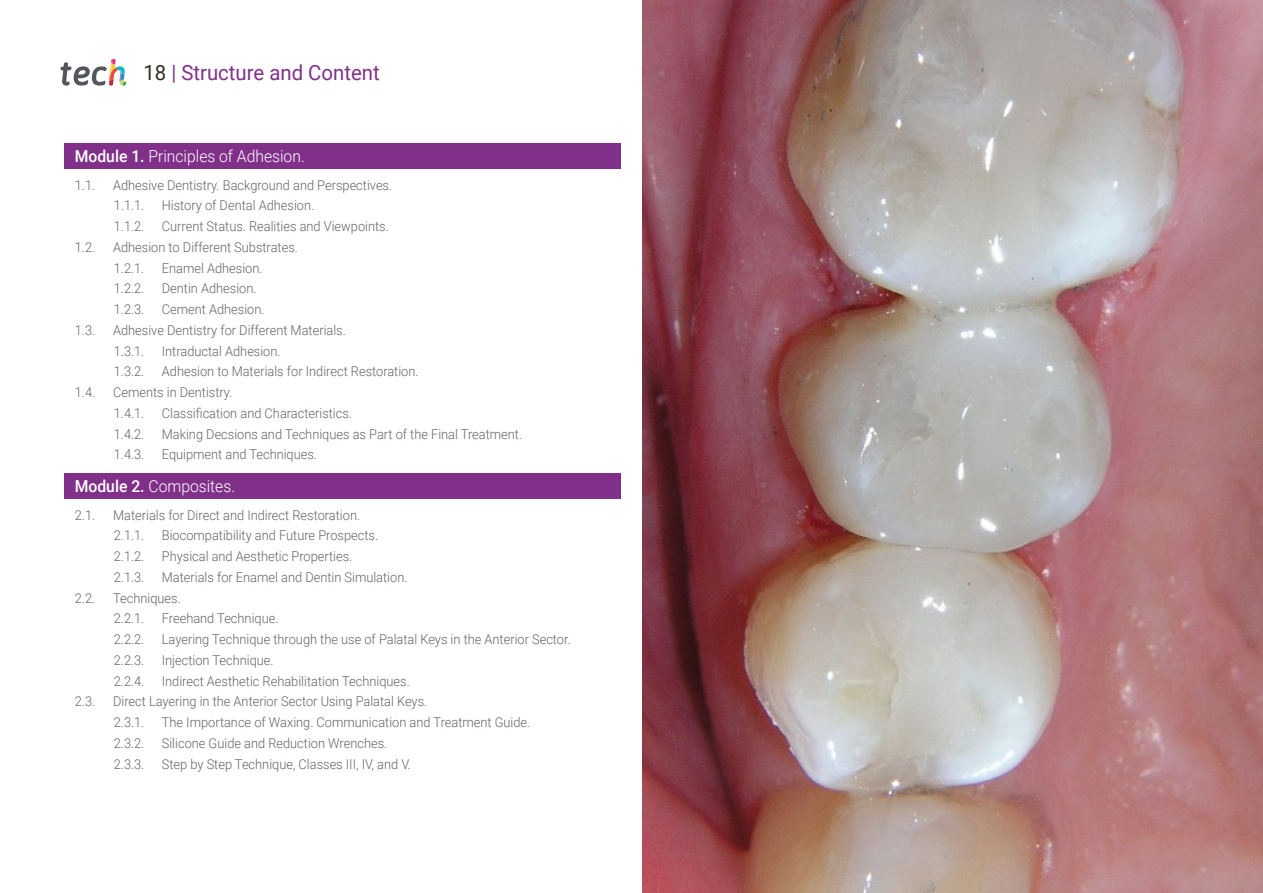
<style>
.page{position:relative;width:1263px;height:893px;background:#fff}
.page>*{position:absolute;margin:0;border:0;box-sizing:border-box;transform-origin:0 0}
.t1{font:21px "Roboto";color:#813089}
.t2{font:300 16.5px "Roboto";color:#fff;scale:.95 1}
.t3{font:300 13.5px/20.7px "Roboto";color:#61646a;scale:.95 1}
.s1{color:#312e20}
.s2{font-weight:500}
</style>
<div class="page">
<div style="left:64px;top:144px;width:557px;height:25px;background:#813089"></div>
<div style="left:64px;top:474px;width:557px;height:25px;background:#813089"></div>
<img style="left:642px;top:0;width:621px;height:893px">
<svg style="left:61px;top:59px;width:65px;height:27px"></svg>
<h1 class="t1" style="left:144px;top:57px;width:238px"><span class="s1">18</span> | Structure and Content</h1>
<p class="t2" style="left:75px;top:145px;width:244px"><span class="s2">Module 1.</span> Principles of Adhesion.</p>
<p class="t3" style="left:75px;top:174px;width:23px">1.1.</p>
<p class="t3" style="left:113px;top:174px;width:295px">Adhesive Dentistry. Background and Perspectives.<br>1.1.1.</p>
<p class="t3" style="left:162px;top:195px;width:162px">History of Dental Adhesion.</p>
<p class="t3" style="left:114px;top:215px;width:34px">1.1.2.</p>
<p class="t3" style="left:162px;top:215px;width:240px">Current Status. Realities and Viewpoints.</p>
<p class="t3" style="left:75px;top:236px;width:23px">1.2.</p>
<p class="t3" style="left:113px;top:236px;width:196px">Adhesion to Different Substrates.<br>1.2.1.</p>
<p class="t3" style="left:162px;top:257px;width:107px">Enamel Adhesion.</p>
<p class="t3" style="left:114px;top:278px;width:34px">1.2.2.</p>
<p class="t3" style="left:162px;top:278px;width:101px">Dentin Adhesion.</p>
<p class="t3" style="left:114px;top:298px;width:34px">1.2.3.</p>
<p class="t3" style="left:162px;top:298px;width:110px">Cement Adhesion.</p>
<p class="t3" style="left:75px;top:319px;width:23px">1.3.</p>
<p class="t3" style="left:113px;top:319px;width:246px">Adhesive Dentistry for Different Materials.<br>1.3.1.</p>
<p class="t3" style="left:162px;top:340px;width:126px">Intraductal Adhesion.</p>
<p class="t3" style="left:114px;top:361px;width:34px">1.3.2.</p>
<p class="t3" style="left:162px;top:361px;width:272px">Adhesion to Materials for Indirect Restoration.</p>
<p class="t3" style="left:75px;top:381px;width:23px">1.4.</p>
<p class="t3" style="left:113px;top:381px;width:127px">Cements in Dentistry.<br>1.4.1.</p>
<p class="t3" style="left:162px;top:402px;width:202px">Classification and Characteristics.</p>
<p class="t3" style="left:114px;top:423px;width:34px">1.4.2.</p>
<p class="t3" style="left:162px;top:423px;width:381px">Making Decsions and Techniques as Part of the Final Treatment.</p>
<p class="t3" style="left:114px;top:444px;width:34px">1.4.3.</p>
<p class="t3" style="left:162px;top:444px;width:165px">Equipment and Techniques.</p>
<p class="t2" style="left:75px;top:475px;width:170px"><span class="s2">Module 2.</span> Composites.</p>
<p class="t3" style="left:75px;top:504px;width:23px">2.1.</p>
<p class="t3" style="left:113px;top:504px;width:261px">Materials for Direct and Indirect Restoration.<br>2.1.1.</p>
<p class="t3" style="left:162px;top:525px;width:229px">Biocompatibility and Future Prospects.</p>
<p class="t3" style="left:114px;top:545px;width:34px">2.1.2.</p>
<p class="t3" style="left:162px;top:545px;width:202px">Physical and Aesthetic Properties.</p>
<p class="t3" style="left:114px;top:566px;width:34px">2.1.3.</p>
<p class="t3" style="left:162px;top:566px;width:260px">Materials for Enamel and Dentin Simulation.</p>
<p class="t3" style="left:75px;top:587px;width:23px">2.2.</p>
<p class="t3" style="left:113px;top:587px;width:73px">Techniques.<br>2.2.1.</p>
<p class="t3" style="left:162px;top:608px;width:124px">Freehand Technique.</p>
<p class="t3" style="left:114px;top:628px;width:34px">2.2.2.</p>
<p class="t3" style="left:162px;top:628px;width:432px">Layering Technique through the use of Palatal Keys in the Anterior Sector.</p>
<p class="t3" style="left:114px;top:649px;width:34px">2.2.3.</p>
<p class="t3" style="left:162px;top:649px;width:119px">Injection Technique.</p>
<p class="t3" style="left:114px;top:670px;width:34px">2.2.4.</p>
<p class="t3" style="left:162px;top:670px;width:262px">Indirect Aesthetic Rehabilitation Techniques.</p>
<p class="t3" style="left:75px;top:691px;width:23px">2.3.</p>
<p class="t3" style="left:113px;top:691px;width:332px">Direct Layering in the Anterior Sector Using Palatal Keys.<br>2.3.1.</p>
<p class="t3" style="left:162px;top:711px;width:389px">The Importance of Waxing. Communication and Treatment Guide.</p>
<p class="t3" style="left:114px;top:732px;width:34px">2.3.2.</p>
<p class="t3" style="left:162px;top:732px;width:239px">Silicone Guide and Reduction Wrenches.</p>
<p class="t3" style="left:114px;top:753px;width:34px">2.3.3.</p>
<p class="t3" style="left:162px;top:753px;width:264px">Step by Step Technique, Classes III, IV, and V.</p>
</div>
